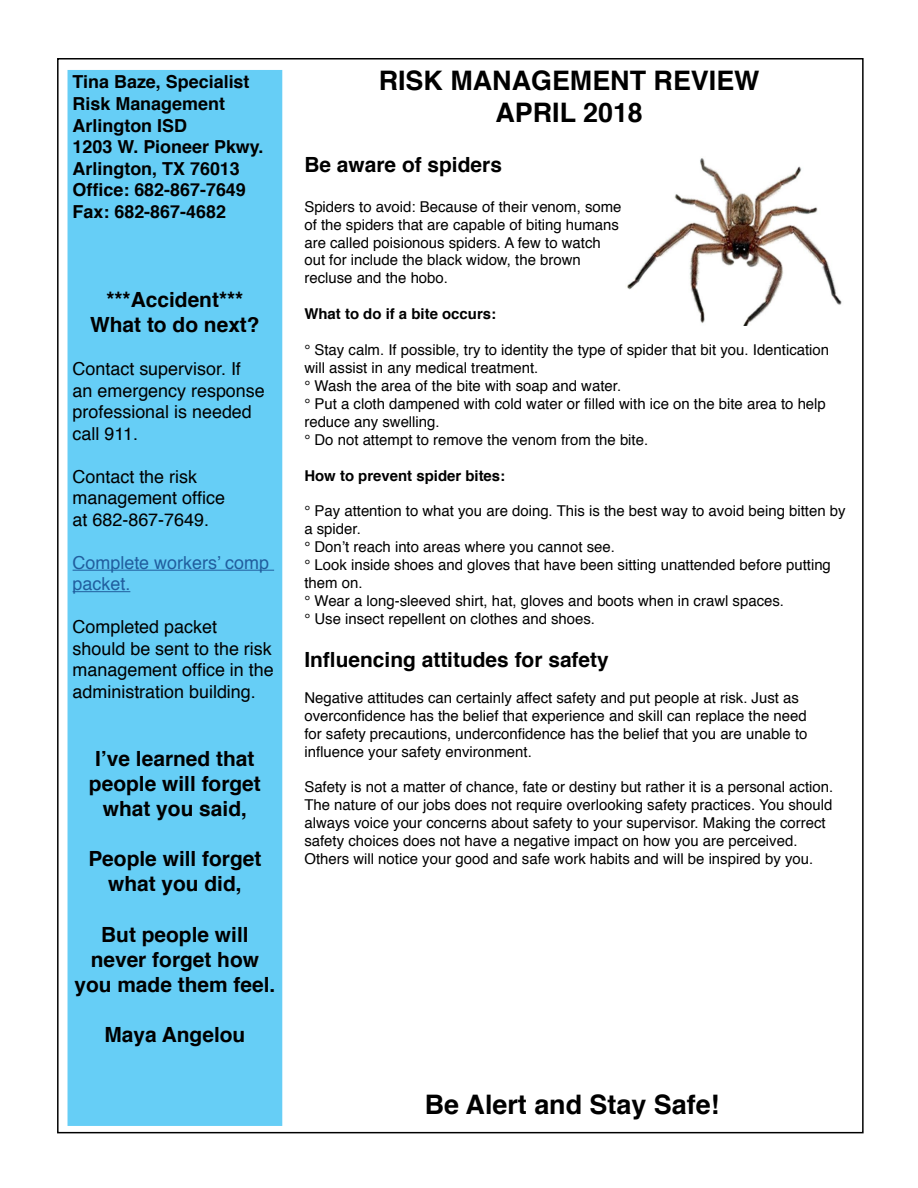
<style>
.page{position:relative;width:918px;height:1188px;background:#fff}
.page>*{position:absolute;margin:0;border:0;box-sizing:border-box;transform-origin:0 0}
.t1{font:700 26.85px/32.2px "Helvetica";color:#000;text-align:center}
.t2{font:700 20.85px/25px "Helvetica";color:#000;text-align:center}
.t3{font:17.85px/21.5px "Helvetica";color:#000}
.t4{font:700 17.85px/21.5px "Helvetica";color:#000}
.t5{font:17.85px/21.5px "Helvetica";color:#215e9e}
.t6{font:15px/17.9px "Helvetica";color:#000}
.t7{font:700 15px "Helvetica";color:#000}
</style>
<div class="page">
<div style="left:68px;top:71px;width:214px;height:1054px;background:#66cef6"></div>
<hr style="left:73px;top:570px;width:201px;height:1px;background:#215e9e">
<hr style="left:73px;top:591px;width:57px;height:1px;background:#215e9e">
<img style="left:627px;top:158px;width:215px;height:167px">
<p class="t4" style="left:73px;top:72px;width:192px">Tina Baze, Specialist<br>Risk Management<br>Arlington ISD<br>1203 W. Pioneer Pkwy.<br>Arlington, TX 76013<br>Office: 682-867-7649<br>Fax: 682-867-4682</p>
<h2 class="t2" style="left:90px;top:288px;width:171px">***Accident***<br>What to do next?</h2>
<p class="t3" style="left:73px;top:359px;width:194px">Contact supervisor. If an emergency response professional is needed call 911.</p>
<p class="t3" style="left:73px;top:466px;width:154px">Contact the risk management office at 682-867-7649.</p>
<p class="t5" style="left:73px;top:552px;width:198px">Complete workers’ comp packet.</p>
<p class="t3" style="left:73px;top:617px;width:203px">Completed packet should be sent to the risk management office in the administration building.</p>
<h2 class="t2" style="left:89px;top:746px;width:173px">I’ve learned that people will forget what you said,</h2>
<h2 class="t2" style="left:88px;top:847px;width:175px">People will forget what you did,</h2>
<h2 class="t2" style="left:74px;top:922px;width:203px">But people will never forget how you made them feel.</h2>
<h2 class="t2" style="left:104px;top:1022px;width:142px">Maya Angelou</h2>
<h1 class="t1" style="left:379px;top:65px;width:382px">RISK MANAGEMENT REVIEW<br>APRIL 2018</h1>
<h2 class="t2" style="left:304px;top:153px;width:199px">Be aware of spiders</h2>
<p class="t6" style="left:304px;top:198px;width:319px">Spiders to avoid: Because of their venom, some of the spiders that are capable of biting humans are called poisionous spiders. A few to watch out for include the black widow, the brown recluse and the hobo.</p>
<p class="t7" style="left:304px;top:302px;width:193px">What to do if a bite occurs:</p>
<p class="t6" style="left:304px;top:341px;width:526px">° Stay calm. If possible, try to identity the type of spider that bit you. Identication will assist in any medical treatment.<br>° Wash the area of the bite with soap and water.<br>° Put a cloth dampened with cold water or filled with ice on the bite area to help reduce any swelling.<br>° Do not attempt to remove the venom from the bite.</p>
<p class="t7" style="left:304px;top:463px;width:202px">How to prevent spider bites:</p>
<p class="t6" style="left:304px;top:503px;width:543px">° Pay attention to what you are doing. This is the best way to avoid being bitten by a spider.<br>° Don’t reach into areas where you cannot see.<br>° Look inside shoes and gloves that have been sitting unattended before putting them on.<br>° Wear a long-sleeved shirt, hat, gloves and boots when in crawl spaces.<br>° Use insect repellent on clothes and shoes.</p>
<h2 class="t2" style="left:304px;top:647px;width:306px">Influencing attitudes for safety</h2>
<p class="t6" style="left:304px;top:689px;width:505px">Negative attitudes can certainly affect safety and put people at risk. Just as overconfidence has the belief that experience and skill can replace the need for safety precautions, underconfidence has the belief that you are unable to influence your safety environment.</p>
<p class="t6" style="left:304px;top:779px;width:530px">Safety is not a matter of chance, fate or destiny but rather it is a personal action.<br>The nature of our jobs does not require overlooking safety practices. You should always voice your concerns about safety to your supervisor. Making the correct safety choices does not have a negative impact on how you are perceived.<br>Others will notice your good and safe work habits and will be inspired by you.</p>
<h1 class="t1" style="left:425px;top:1089px;width:296px">Be Alert and Stay Safe!</h1>
</div>
